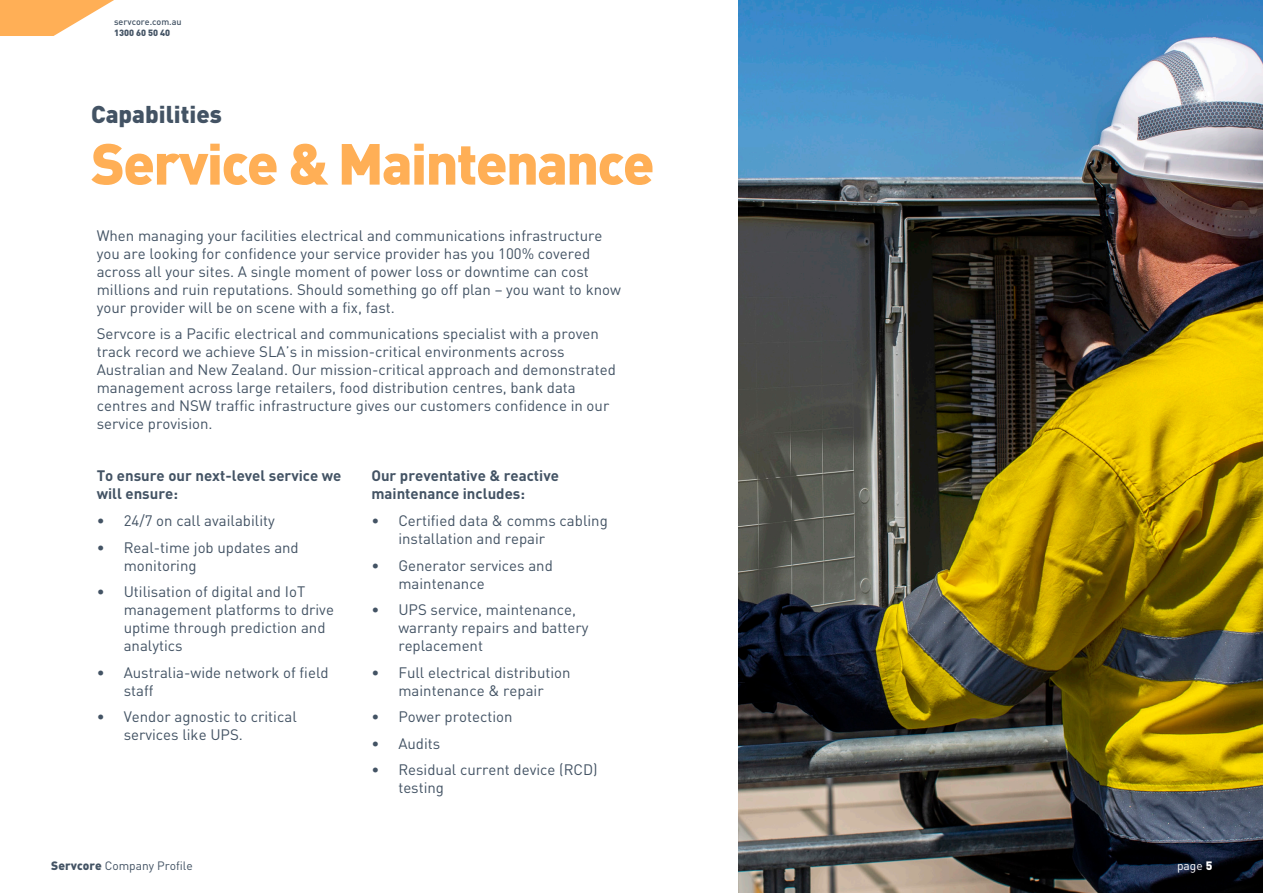
<style>
.page{position:relative;width:1263px;height:893px;background:#fff}
.page>*{position:absolute;margin:0;border:0;box-sizing:border-box;transform-origin:0 0}
.t1{font:900 57px "DIN";letter-spacing:-.03em;color:#ffaf56}
.t2{font:900 24px "DIN";color:#435364}
.t3{font:15px/18px "DIN";color:#435364}
.t4{font:700 15px/18px "DIN";color:#435364}
.t5{font:12px "DIN";color:#435364}
.t6{font:12px "DIN";color:#fff}
.t7{font:500 9px "DIN";color:#435364}
.t8{font:900 9px "DIN";color:#435364}
.s1{font-weight:900}
</style>
<div class="page">
<svg style="left:0;top:0;width:114px;height:36px"></svg>
<img style="left:739px;top:0;width:524px;height:893px">
<p class="t7" style="left:114px;top:16px;width:69px">servcore.com.au</p>
<p class="t8" style="left:114px;top:27px;width:58px">1300 60 50 40</p>
<p class="t2" style="left:91px;top:99px;width:132px">Capabilities</p>
<p class="t1" style="left:91px;top:126px;width:565px">Service &amp; Maintenance</p>
<p class="t3" style="left:97px;top:226px;width:526px">When managing your facilities electrical and communications infrastructure you are looking for confidence your service provider has you 100% covered across all your sites. A single moment of power loss or downtime can cost millions and ruin reputations. Should something go off plan – you want to know your provider will be on scene with a fix, fast.</p>
<p class="t3" style="left:97px;top:325px;width:521px">Servcore is a Pacific electrical and communications specialist with a proven track record we achieve SLA’s in mission-critical environments across Australian and New Zealand. Our mission-critical approach and demonstrated management across large retailers, food distribution centres, bank data centres and NSW traffic infrastructure gives our customers confidence in our service provision.</p>
<p class="t4" style="left:97px;top:466px;width:246px">To ensure our next-level service we will ensure:</p>
<p class="t3" style="left:97px;top:511px;width:180px">• 24/7 on call availability</p>
<p class="t3" style="left:124px;top:538px;width:177px;text-indent:-27px">• Real-time job updates and monitoring</p>
<p class="t3" style="left:124px;top:582px;width:212px;text-indent:-27px">• Utilisation of digital and IoT management platforms to drive uptime through prediction and analytics</p>
<p class="t3" style="left:124px;top:663px;width:206px;text-indent:-27px">• Australia-wide network of field staff</p>
<p class="t3" style="left:124px;top:707px;width:175px;text-indent:-27px">• Vendor agnostic to critical services like UPS.</p>
<p class="t4" style="left:371px;top:466px;width:189px">Our preventative &amp; reactive maintenance includes:</p>
<p class="t3" style="left:398px;top:511px;width:211px;text-indent:-27px">• Certified data &amp; comms cabling installation and repair</p>
<p class="t3" style="left:398px;top:556px;width:156px;text-indent:-27px">• Generator services and maintenance</p>
<p class="t3" style="left:398px;top:600px;width:191px;text-indent:-27px">• UPS service, maintenance, warranty repairs and battery replacement</p>
<p class="t3" style="left:371px;top:663px;width:201px;text-align:center">• Full electrical distribution maintenance &amp; repair</p>
<p class="t3" style="left:371px;top:707px;width:143px">• Power protection</p>
<p class="t3" style="left:371px;top:734px;width:70px">• Audits</p>
<p class="t3" style="left:398px;top:760px;width:201px;text-indent:-27px">• Residual current device (RCD) testing</p>
<p class="t5" style="left:51px;top:858px;width:143px"><span class="s1">Servcore</span> Company Profile</p>
<p class="t6" style="left:1177px;top:858px;width:37px">page <span class="s1">5</span></p>
</div>
